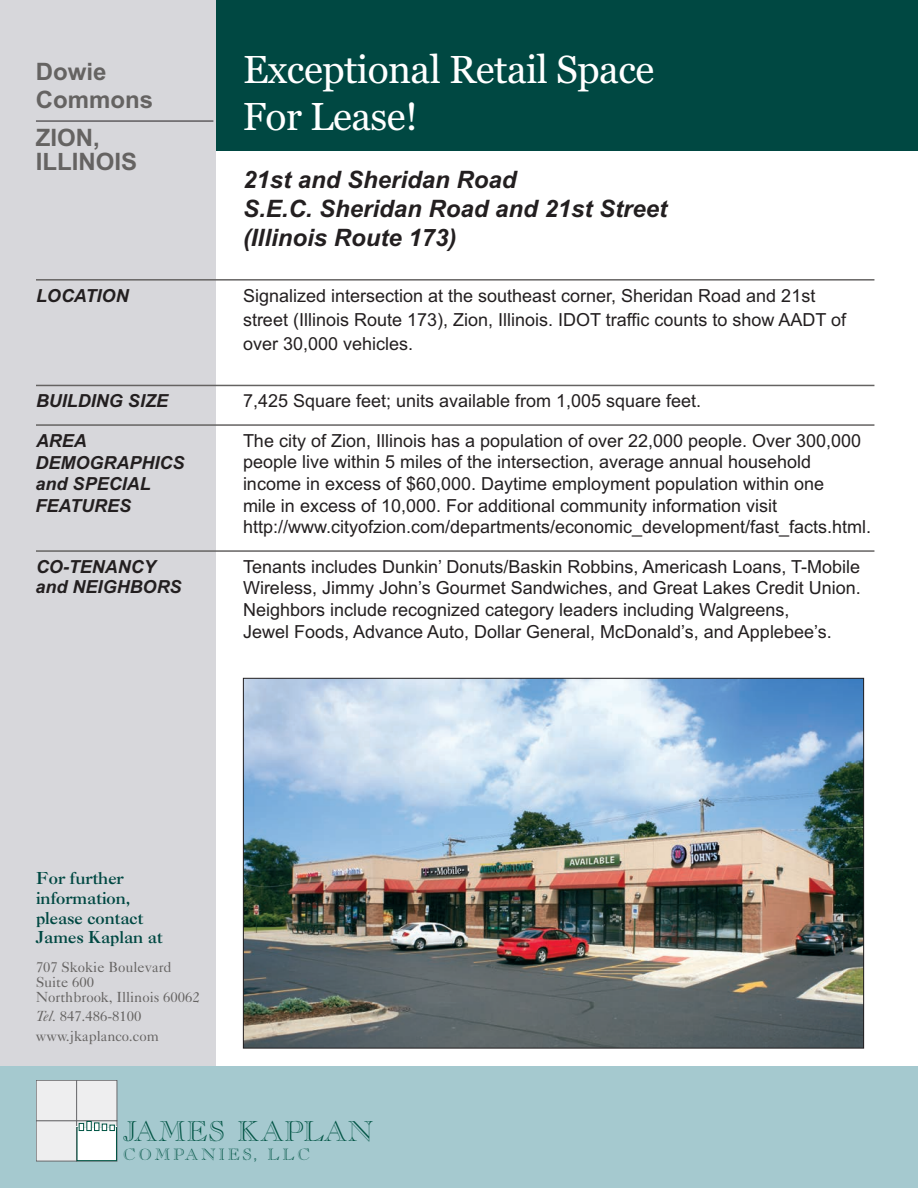
<style>
.page{position:relative;width:918px;height:1188px;background:#fff}
.page>*{position:absolute;margin:0;border:0;box-sizing:border-box;transform-origin:0 0}
.t1{font:39px/46.8px "Georgia";letter-spacing:-.015em;color:#fff}
.t2{font:28.2px "Caslon Open Face";letter-spacing:.015em;color:#005444}
.t3{font:italic 700 24px/28.8px "Arial";color:#231f20}
.t4{font:700 24px/28.5px "Arial";color:#656362}
.t5{font:18px/21.6px "Arial";color:#231f20}
.t6{font:italic 700 18px/21.6px "Arial";color:#231f20}
.t7{font:16.5px/19.8px "Caslon Three";color:#004842}
.t8{font:16.05px "Caslon Open Face";letter-spacing:.17em;color:#005444}
.t9{font:14.7px/15px "Caslon Five Forty";color:#656362}
.s1{font-style:italic}
</style>
<div class="page">
<div style="left:0;top:0;width:918px;height:151px;background:#004842"></div>
<div style="left:0;top:0;width:216px;height:1188px;background:#d7d7db"></div>
<div style="left:0;top:1066px;width:918px;height:122px;background:#a5c9cf"></div>
<hr style="left:36px;top:279px;width:838px;height:2px;background:#656362">
<hr style="left:36px;top:385px;width:838px;height:1px;background:#656362">
<hr style="left:36px;top:424px;width:838px;height:2px;background:#656362">
<hr style="left:36px;top:550px;width:838px;height:2px;background:#656362">
<svg style="left:78px;top:1122px;width:37px;height:4px"></svg>
<div style="left:36px;top:1121px;width:41px;height:40px;background:#eeeeef"></div>
<div style="left:36px;top:1120px;width:41px;height:41px;border:1px solid #69696c"></div>
<div style="left:77px;top:1080px;width:40px;height:41px;background:#eeeeef"></div>
<div style="left:76px;top:1080px;width:41px;height:41px;border:1px solid #69696c"></div>
<div style="left:36px;top:1080px;width:41px;height:41px;background:#eeeeef"></div>
<div style="left:36px;top:1080px;width:41px;height:41px;border:1px solid #69696c"></div>
<div style="left:77px;top:1127px;width:40px;height:34px;background:#fff"></div>
<div style="left:77px;top:1126px;width:40px;height:35px;border:1px solid #005444"></div>
<hr style="left:77px;top:1126px;width:40px;height:1px;background:#eeeeef">
<div style="left:79px;top:1123px;width:5px;height:8px;background:#fff"></div>
<div style="left:79px;top:1123px;width:5px;height:8px;border:1px solid #005444"></div>
<hr style="left:87px;top:1121px;width:4px;height:10px;background:#fff">
<div style="left:87px;top:1121px;width:5px;height:10px;border:1px solid #005444"></div>
<div style="left:94px;top:1123px;width:5px;height:8px;border:1px solid #005444"></div>
<svg style="left:95px;top:1123px;width:20px;height:8px"></svg>
<hr style="left:36px;top:121px;width:177px;height:1px;background:#231f20">
<img style="left:245px;top:680px;width:617px;height:366px">
<h3 class="t4" style="left:36px;top:57px;width:119px">Dowie<br>Commons</h3>
<h3 class="t4" style="left:36px;top:126px;width:103px;line-height:24px">ZION,<br>ILLINOIS</h3>
<h1 class="t1" style="left:243px;top:47px;width:413px">Exceptional Retail Space<br>For Lease!</h1>
<h3 class="t3" style="left:243px;top:166px;width:426px">21st and Sheridan Road<br>S.E.C. Sheridan Road and 21st Street (Illinois Route 173)</h3>
<p class="t6" style="left:36px;top:285px;width:94px">LOCATION</p>
<p class="t5" style="left:243px;top:283px;width:605px;line-height:24px">Signalized intersection at the southeast corner, Sheridan Road and 21st street (Illinois Route 173), Zion, Illinois. IDOT traffic counts to show AADT of over 30,000 vehicles.</p>
<p class="t6" style="left:36px;top:390px;width:134px">BUILDING SIZE</p>
<p class="t5" style="left:243px;top:390px;width:460px">7,425 Square feet; units available from 1,005 square feet.</p>
<p class="t6" style="left:36px;top:430px;width:52px">AREA</p>
<p class="t5" style="left:243px;top:430px;width:630px">The city of Zion, Illinois has a population of over 22,000 people. Over 300,000 people live within 5 miles of the intersection, average annual household income in excess of $60,000. Daytime employment population within one<br>mile in excess of 10,000. For additional community information visit http://www.cityofzion.com/departments/economic_development/fast_facts.html.</p>
<p class="t6" style="left:36px;top:556px;width:121px">CO-TENANCY</p>
<p class="t5" style="left:243px;top:556px;width:619px">Tenants includes Dunkin’ Donuts/Baskin Robbins, Americash Loans, T-Mobile Wireless, Jimmy John’s Gourmet Sandwiches, and Great Lakes Credit Union.<br>Neighbors include recognized category leaders including Walgreens,<br>Jewel Foods, Advance Auto, Dollar General, McDonald’s, and Applebee’s.</p>
<p class="t6" style="left:36px;top:452px;width:151px">DEMOGRAPHICS and SPECIAL<br>FEATURES</p>
<p class="t6" style="left:36px;top:576px;width:148px">and NEIGHBORS</p>
<p class="t7" style="left:36px;top:870px;width:128px">For further information, please contact<br>James Kaplan at</p>
<p class="t9" style="left:36px;top:961px;width:165px">707 Skokie Boulevard<br>Suite 600<br>Northbrook, Illinois 60062</p>
<p class="t9" style="left:36px;top:1008px;width:124px;line-height:19.5px"><span class="s1">Tel.</span> 847.486-8100 www.jkaplanco.com</p>
<h2 class="t2" style="left:123px;top:1121px;width:252px">JAMES KAPLAN</h2>
<p class="t8" style="left:123px;top:1149px;width:189px">COMPANIES, LLC</p>
</div>
